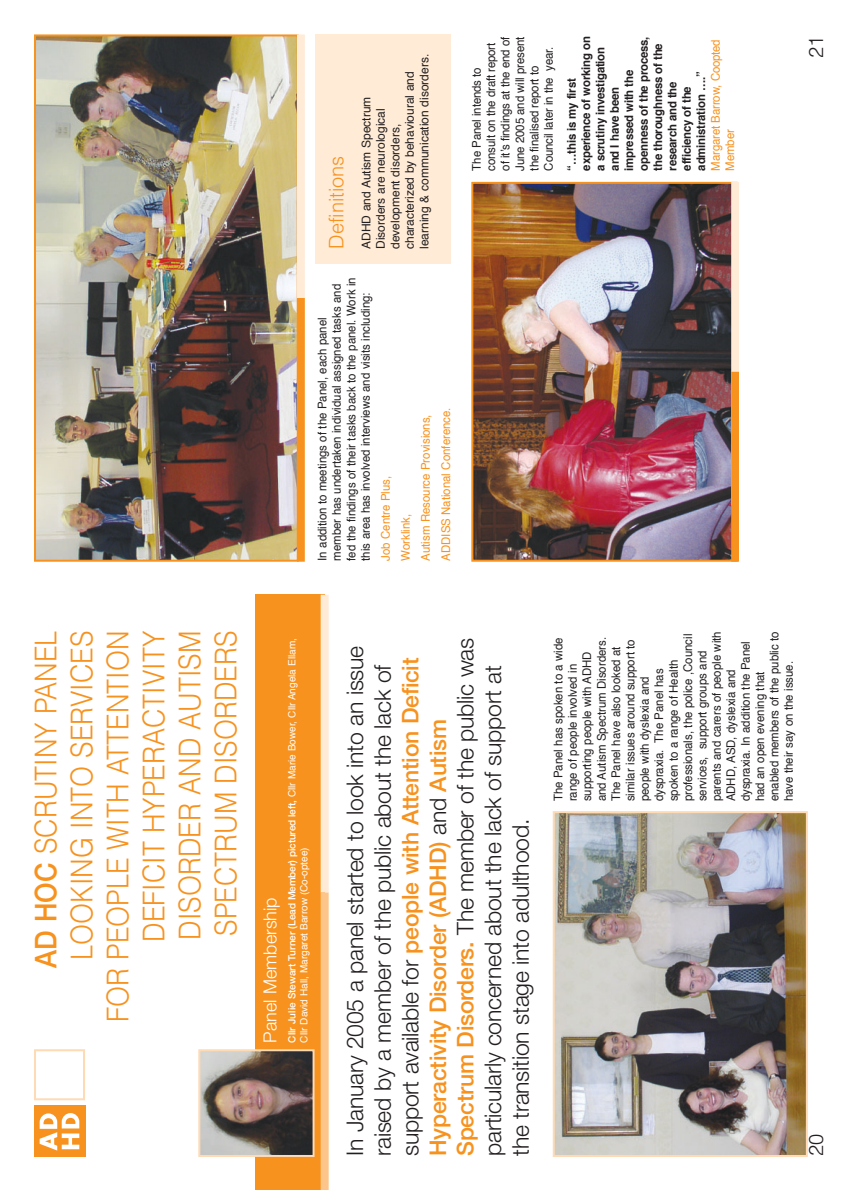
<style>
.page{position:relative;width:842px;height:1190px;background:#fff}
.page>*{position:absolute;margin:0;border:0;box-sizing:border-box;transform-origin:0 0}
.t1{font:300 30px/36px "Helvetica";color:#f7921e;text-align:right;scale:.9 1}
.t2{font:300 23px/27.6px "Helvetica Neue";letter-spacing:-.01em;color:#231f20}
.t3{font:300 20px "Helvetica";color:#f7921e}
.t4{font:300 20px "Helvetica";color:#231f20}
.t5{font:300 18px "Helvetica Neue";color:#fff}
.t6{font:12px/14.4px "Helvetica";color:#231f20;scale:.95 1}
.t7{font:700 12px/14.4px "Helvetica";letter-spacing:-.015em;color:#231f20;scale:.95 1}
.t8{font:12px/14.5px "Helvetica";color:#231f20}
.t9{font:12px/20.1px "Helvetica";color:#f7921e;scale:.95 1}
.t10{font:500 10px "Helvetica Neue";letter-spacing:-.01em;color:#fff}
.t11{font:10px "Helvetica";color:#fff}
.s1{font-family:"Helvetica Neue";font-weight:500}
.s2{font-family:"Helvetica";font-weight:400}
.s3{font-weight:500;color:#f7921e}
</style>
<div class="page">
<div style="left:34px;top:1106px;width:51px;height:51px;background:#f7921e"></div>
<svg style="left:40px;top:1113px;width:39px;height:38px"></svg>
<div style="left:34px;top:1049px;width:51px;height:51px;border:2px solid #fedab5"></div>
<img style="left:556px;top:814px;width:249px;height:340px">
<div style="left:553px;top:811px;width:255px;height:346px;border:2px solid #fedab5"></div>
<div style="left:315px;top:34px;width:136px;height:230px;background:#ffebd6"></div>
<div style="left:255px;top:595px;width:70px;height:595px;background:#f7921e"></div>
<img style="left:201px;top:1052px;width:111px;height:102px">
<div style="left:198px;top:1049px;width:117px;height:108px;border:2px solid #fedab5"></div>
<div style="left:321px;top:892px;width:8px;height:298px;background:#fdc589"></div>
<div style="left:321px;top:595px;width:8px;height:297px;background:#ffebd6"></div>
<img style="left:474px;top:185px;width:257px;height:374px">
<div style="left:471px;top:182px;width:267px;height:380px;border:2px solid #f7921e"></div>
<div style="left:731px;top:182px;width:8px;height:324px;background:#ffebd6"></div>
<div style="left:731px;top:372px;width:8px;height:190px;background:#f7921e"></div>
<img style="left:37px;top:37px;width:259px;height:522px">
<div style="left:34px;top:34px;width:265px;height:528px;border:2px solid #f7921e"></div>
<div style="left:297px;top:34px;width:8px;height:327px;background:#ffebd6"></div>
<div style="left:297px;top:298px;width:8px;height:264px;background:#f7921e"></div>
<h3 class="t3" style="left:329px;top:249px;width:95px;rotate:-90deg">Definitions</h3>
<p class="t8" style="left:360px;top:249px;width:196px;rotate:-90deg">ADHD and Autism Spectrum<br>Disorders are neurological development disorders, characterized by behavioural and learning &amp; communication disorders.</p>
<p class="t6" style="left:316px;top:561px;width:300px;rotate:-90deg">In addition to meetings of the Panel, each panel member has undertaken individual assigned tasks and fed the findings of their tasks back to the panel. Work in this area has involved interviews and visits including:</p>
<p class="t9" style="left:377px;top:561px;width:163px;rotate:-90deg">Job Centre Plus,<br>Worklink,<br>Autism Resource Provisions,<br>ADDISS National Conference.</p>
<p class="t6" style="left:470px;top:171px;width:142px;rotate:-90deg">The Panel intends to consult on the draft report of it’s findings at the end of<br>June 2005 and will present the finalised report to<br>Council later in the year.</p>
<p class="t7" style="left:565px;top:171px;width:143px;rotate:-90deg">“…this is my first experience of working on a scrutiny investigation and I have been impressed with the openness of the process, the thoroughness of the research and the efficiency of the administration ….”</p>
<p class="t9" style="left:709px;top:171px;width:140px;line-height:14.4px;rotate:-90deg">Margaret Barrow, Coopted<br>Member</p>
<h3 class="t4" style="left:809px;top:58px;width:24px;rotate:-90deg">21</h3>
<h1 class="t1" style="left:31px;top:1022px;width:436px;rotate:-90deg"><span class="s1">AD HOC</span> SCRUTINY PANEL<br>LOOKING INTO SERVICES<br>FOR PEOPLE WITH ATTENTION<br>DEFICIT HYPERACTIVITY<br>DISORDER AND AUTISM<br>SPECTRUM DISORDERS</h1>
<h3 class="t5" style="left:264px;top:1043px;width:147px;rotate:-90deg">Panel Membership</h3>
<p class="t10" style="left:288px;top:1043px;width:406px;rotate:-90deg">Cllr Julie Stewart Turner (Lead Member) pictured left, <span class="s2">Cllr Marie Bower, Cllr Angela Ellam,</span></p>
<p class="t11" style="left:300px;top:1043px;width:197px;rotate:-90deg">Cllr David Hall, Margaret Barrow (Co-optee)</p>
<p class="t2" style="left:343px;top:1156px;width:520px;rotate:-90deg">In January 2005 a panel started to look into an issue raised by a member of the public about the lack of support available for <span class="s3">people with Attention Deficit Hyperactivity Disorder (ADHD)</span> and <span class="s3">Autism Spectrum Disorders.</span> The member of the public was particularly concerned about the lack of support at the transition stage into adulthood.</p>
<p class="t6" style="left:552px;top:801px;width:181px;rotate:-90deg">The Panel has spoken to a wide range of people involved in supporting people with ADHD and Autism Spectrum Disorders.<br>The Panel have also looked at similar issues around support to people with dyslexia and dyspraxia. The Panel has spoken to a range of Health professionals, the police ,Council services, support groups and parents and carers of people with<br>ADHD, ASD, dyslexia and dyspraxia. In addition the Panel had an open evening that enabled members of the public to have their say on the issue.</p>
<h3 class="t4" style="left:809px;top:1156px;width:24px;rotate:-90deg">20</h3>
</div>
